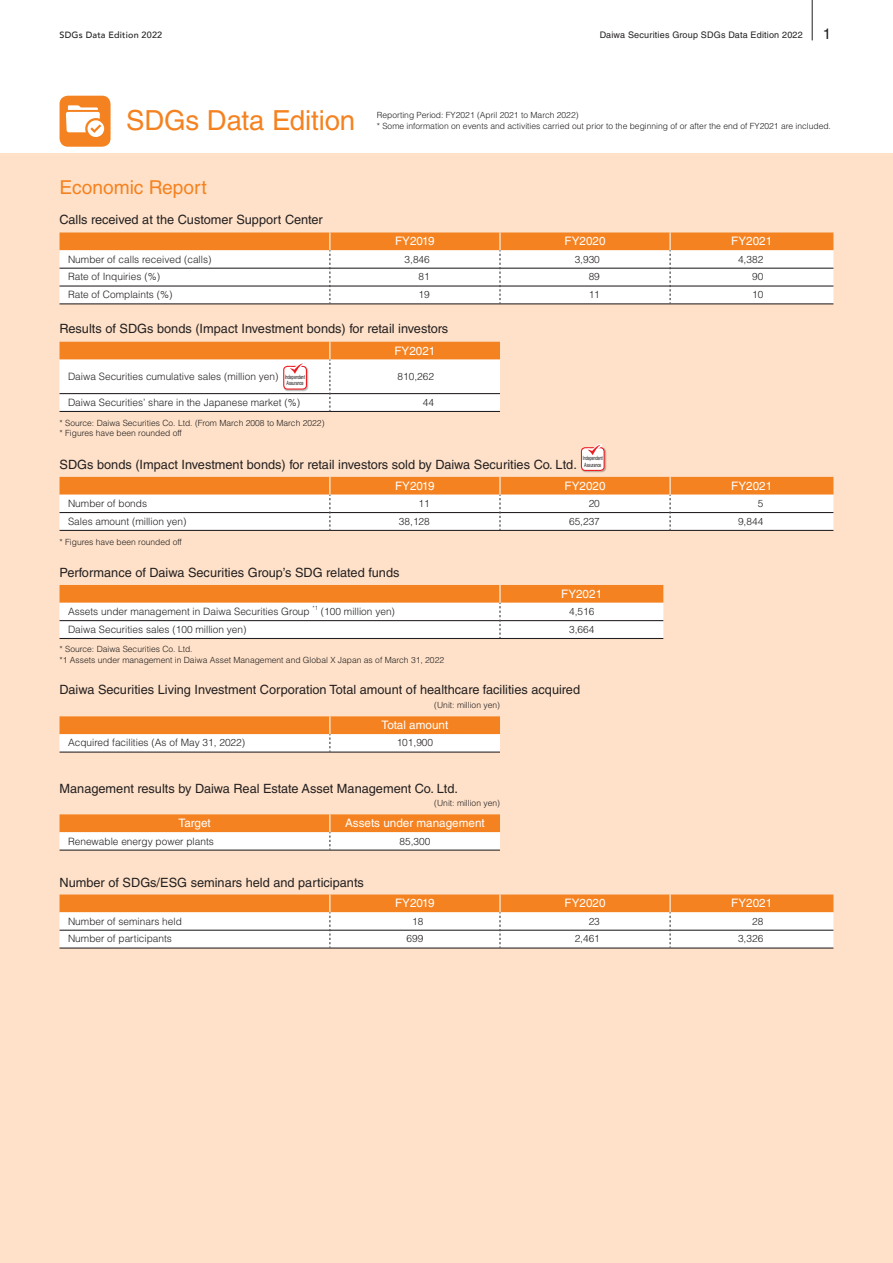
<style>
.page{position:relative;width:893px;height:1263px;background:#fff}
.page>*{position:absolute;margin:0;border:0;box-sizing:border-box;transform-origin:0 0}
.t1{font:27.6px "Helvetica LT Std";letter-spacing:-.005em;color:#f58220}
.t2{font:19.2px "Helvetica LT Std";color:#f58220}
.t3{font:14.85px "Helvetica LT Std";color:#231f20}
.t4{font:12.75px "Helvetica LT Std";color:#231f20}
.t5{font:11.7px "Helvetica LT Std";color:#fff}
.t6{font:300 10.05px "Helvetica LT Std";color:#231f20}
.t7{font:9px "Helvetica LT Std";letter-spacing:.02em;color:#231f20}
.t8{font:500 9px "Avenir";letter-spacing:.02em;color:#231f20}
.t9{font:300 8.55px/10.6px "Helvetica LT Std";color:#231f20}
.t10{font:5.85px/6.4px "Helvetica LT Std";letter-spacing:-.03em;color:#231f20;scale:.65 1}
.t11{font:300 5.85px "Helvetica LT Std";color:#231f20}
</style>
<div class="page">
<div style="left:0;top:153px;width:893px;height:1110px;background:#fee1c8"></div>
<div style="left:60px;top:96px;width:51px;height:51px;background:#f58220;border-radius:9px"></div>
<svg style="left:66px;top:105px;width:38px;height:32px"></svg>
<hr style="left:60px;top:638px;width:440px;height:1px;background:#231f20">
<hr style="left:500px;top:638px;width:163px;height:1px;background:#231f20">
<svg style="left:60px;top:585px;width:603px;height:53px;background:#f6d0b0"></svg>
<svg style="left:60px;top:894px;width:773px;height:54px;background:#f5cfaf"></svg>
<svg style="left:60px;top:232px;width:773px;height:72px;background:#f3d7bf"></svg>
<hr style="left:60px;top:530px;width:270px;height:1px;background:#231f20">
<hr style="left:330px;top:530px;width:170px;height:1px;background:#231f20">
<hr style="left:500px;top:530px;width:170px;height:1px;background:#231f20">
<hr style="left:670px;top:530px;width:163px;height:1px;background:#231f20">
<svg style="left:60px;top:477px;width:773px;height:53px;background:#f6d0b0"></svg>
<hr style="left:60px;top:411px;width:270px;height:1px;background:#231f20">
<hr style="left:330px;top:411px;width:170px;height:1px;background:#231f20">
<hr style="left:60px;top:849px;width:270px;height:2px;background:#231f20">
<hr style="left:330px;top:849px;width:170px;height:2px;background:#231f20">
<svg style="left:60px;top:814px;width:440px;height:36px;background:#f7be8e"></svg>
<hr style="left:60px;top:751px;width:270px;height:2px;background:#231f20">
<hr style="left:330px;top:751px;width:170px;height:2px;background:#231f20">
<svg style="left:60px;top:716px;width:440px;height:36px;background:#f7be8e"></svg>
<svg style="left:60px;top:342px;width:440px;height:69px;background:#f8dac2"></svg>
<div style="left:581px;top:447px;width:25px;height:25px;background:#231f20;opacity:.3"></div>
<div style="left:581px;top:448px;width:23px;height:22px;background:#fff;border-radius:4px"></div>
<div style="left:581px;top:447px;width:24px;height:24px;border:1px solid #ee1d23;border-radius:4px"></div>
<svg style="left:586px;top:444px;width:16px;height:6px"></svg>
<svg style="left:588px;top:445px;width:12px;height:10px"></svg>
<hr style="left:812px;top:0;width:1px;height:40px;background:#231f20">
<p class="t8" style="left:60px;top:27px;width:104px">SDGs Data Edition 2022</p>
<p class="t7" style="left:600px;top:30px;width:205px">Daiwa Securities Group SDGs Data Edition 2022</p>
<h3 class="t3" style="left:823px;top:25px;width:10px">1</h3>
<h1 class="t1" style="left:126px;top:105px;width:231px">SDGs Data Edition</h1>
<h2 class="t2" style="left:60px;top:177px;width:149px">Economic Report</h2>
<p class="t4" style="left:60px;top:212px;width:265px">Calls received at the Customer Support Center</p>
<p class="t9" style="left:377px;top:110px;width:456px">Reporting Period: FY2021 (April 2021 to March 2022)<br>* Some information on events and activities carried out prior to the beginning of or after the end of FY2021 are included.</p>
<p class="t5" style="left:395px;top:234px;width:41px">FY2019</p>
<p class="t5" style="left:565px;top:234px;width:42px">FY2020</p>
<p class="t5" style="left:731px;top:234px;width:42px">FY2021</p>
<p class="t6" style="left:68px;top:253px;width:145px">Number of calls received (calls)</p>
<p class="t6" style="left:405px;top:253px;width:27px">3,846</p>
<p class="t6" style="left:575px;top:253px;width:27px">3,930</p>
<p class="t6" style="left:738px;top:253px;width:27px">4,382</p>
<p class="t6" style="left:68px;top:271px;width:94px">Rate of Inquiries (%)</p>
<p class="t6" style="left:419px;top:271px;width:13px">81</p>
<p class="t6" style="left:589px;top:271px;width:13px">89</p>
<p class="t6" style="left:752px;top:271px;width:13px">90</p>
<p class="t6" style="left:68px;top:288px;width:106px">Rate of Complaints (%)</p>
<p class="t6" style="left:419px;top:288px;width:13px">19</p>
<p class="t6" style="left:589px;top:288px;width:13px">11</p>
<p class="t6" style="left:752px;top:288px;width:13px">10</p>
<p class="t4" style="left:60px;top:321px;width:390px">Results of SDGs bonds (Impact Investment bonds) for retail investors</p>
<p class="t5" style="left:394px;top:344px;width:42px">FY2021</p>
<p class="t6" style="left:68px;top:370px;width:212px">Daiwa Securities cumulative sales (million yen)</p>
<p class="t6" style="left:398px;top:370px;width:38px">810,262</p>
<p class="t6" style="left:68px;top:396px;width:234px">Daiwa Securities’ share in the Japanese market (%)</p>
<p class="t6" style="left:423px;top:396px;width:13px">44</p>
<p class="t10" style="left:285px;top:373px;width:32px">Independent<br>Assurance</p>
<p class="t9" style="left:60px;top:417px;width:266px">* Source: Daiwa Securities Co. Ltd. (From March 2008 to March 2022) * Figures have been rounded off</p>
<p class="t10" style="left:583px;top:455px;width:32px">Independent<br>Assurance</p>
<p class="t4" style="left:60px;top:457px;width:519px">SDGs bonds (Impact Investment bonds) for retail investors sold by Daiwa Securities Co. Ltd.</p>
<p class="t5" style="left:395px;top:479px;width:41px">FY2019</p>
<p class="t5" style="left:565px;top:479px;width:42px">FY2020</p>
<p class="t5" style="left:731px;top:479px;width:42px">FY2021</p>
<p class="t6" style="left:68px;top:497px;width:81px">Number of bonds</p>
<p class="t6" style="left:419px;top:497px;width:13px">11</p>
<p class="t6" style="left:589px;top:497px;width:13px">20</p>
<p class="t6" style="left:758px;top:497px;width:7px">5</p>
<p class="t6" style="left:68px;top:515px;width:120px">Sales amount (million yen)</p>
<p class="t6" style="left:399px;top:515px;width:32px">38,128</p>
<p class="t6" style="left:569px;top:515px;width:32px">65,237</p>
<p class="t6" style="left:738px;top:515px;width:27px">9,844</p>
<p class="t9" style="left:60px;top:537px;width:124px">* Figures have been rounded off</p>
<p class="t4" style="left:60px;top:565px;width:341px">Performance of Daiwa Securities Group’s SDG related funds</p>
<p class="t5" style="left:561px;top:587px;width:42px">FY2021</p>
<p class="t6" style="left:68px;top:605px;width:243px">Assets under management in Daiwa Securities Group</p>
<p class="t11" style="left:313px;top:604px;width:7px">*1</p>
<p class="t6" style="left:321px;top:605px;width:76px">(100 million yen)</p>
<p class="t6" style="left:569px;top:605px;width:27px">4,516</p>
<p class="t6" style="left:68px;top:623px;width:180px">Daiwa Securities sales (100 million yen)</p>
<p class="t6" style="left:569px;top:623px;width:27px">3,664</p>
<p class="t9" style="left:60px;top:644px;width:386px">* Source: Daiwa Securities Co. Ltd.<br>*1 Assets under management in Daiwa Asset Management and Global X Japan as of March 31, 2022</p>
<p class="t4" style="left:60px;top:682px;width:522px">Daiwa Securities Living Investment Corporation Total amount of healthcare facilities acquired</p>
<p class="t9" style="left:434px;top:699px;width:67px">(Unit: million yen)</p>
<p class="t5" style="left:382px;top:718px;width:68px">Total amount</p>
<p class="t6" style="left:68px;top:737px;width:179px">Acquired facilities (As of May 31, 2022)</p>
<p class="t6" style="left:397px;top:737px;width:38px">101,900</p>
<p class="t4" style="left:60px;top:781px;width:400px">Management results by Daiwa Real Estate Asset Management Co. Ltd.</p>
<p class="t9" style="left:434px;top:797px;width:67px">(Unit: million yen)</p>
<p class="t5" style="left:179px;top:816px;width:34px">Target</p>
<p class="t5" style="left:345px;top:816px;width:141px">Assets under management</p>
<p class="t6" style="left:68px;top:835px;width:147px">Renewable energy power plants</p>
<p class="t6" style="left:399px;top:835px;width:32px">85,300</p>
<p class="t4" style="left:60px;top:875px;width:306px">Number of SDGs/ESG seminars held and participants</p>
<p class="t5" style="left:395px;top:896px;width:41px">FY2019</p>
<p class="t5" style="left:565px;top:896px;width:42px">FY2020</p>
<p class="t5" style="left:731px;top:896px;width:42px">FY2021</p>
<p class="t6" style="left:68px;top:915px;width:115px">Number of seminars held</p>
<p class="t6" style="left:412px;top:915px;width:13px">18</p>
<p class="t6" style="left:589px;top:915px;width:13px">23</p>
<p class="t6" style="left:752px;top:915px;width:13px">28</p>
<p class="t6" style="left:68px;top:932px;width:105px">Number of participants</p>
<p class="t6" style="left:407px;top:932px;width:18px">699</p>
<p class="t6" style="left:575px;top:932px;width:27px">2,461</p>
<p class="t6" style="left:738px;top:932px;width:27px">3,326</p>
</div>
